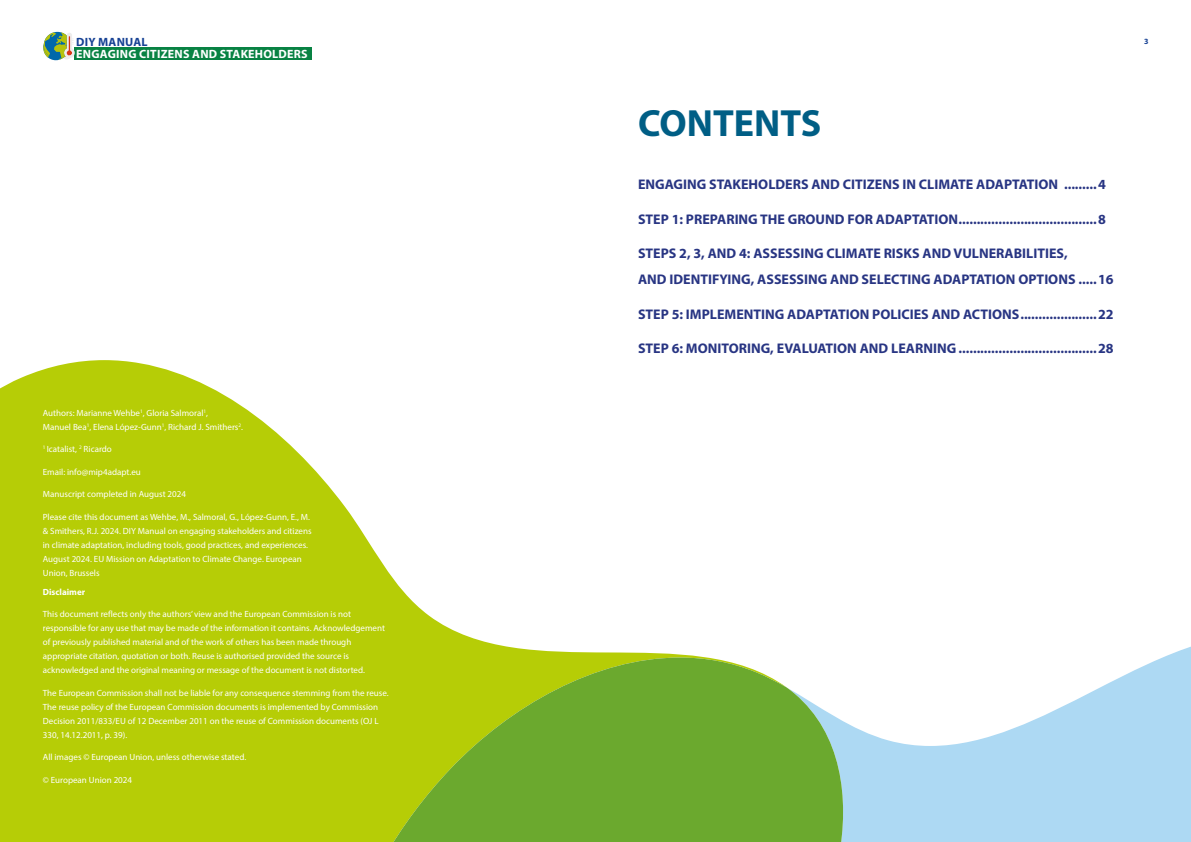
<style>
.page{position:relative;width:1191px;height:842px;background:#fff}
.page>*{position:absolute;margin:0;border:0;box-sizing:border-box;transform-origin:0 0}
.EU_-_Titles_Small{font:700 38px "Myriad Pro";color:#005e85}
.EU_Ameneded{font:700 14px/26px "Myriad Pro";color:#283583}
.EU_Ameneded-2{font:700 12px "Myriad Pro";letter-spacing:.02em;color:#fff}
.EU_Ameneded-3{font:700 12px "Myriad Pro";letter-spacing:.02em;color:#164194}
.EU_Ameneded-4{font:9px/14px "Myriad Pro";color:#fff}
.EU_Ameneded-5{font:700 9px "Myriad Pro";color:#fff}
.t1{font:700 8px "Myriad Pro";color:#164194}
</style>
<div class="page">
<svg style="left:0;top:360px;width:703px;height:482px;fill:#b6cd06"></svg>
<svg style="left:850px;top:646px;width:341px;height:196px;fill:#add9f3"></svg>
<svg style="left:383px;top:657px;width:467px;height:185px;background:#83b633"></svg>
<div style="left:75px;top:47px;width:237px;height:12px;background:#088243"></div>
<svg style="left:43px;top:32px;width:32px;height:28px"></svg>
<p class="EU_Ameneded-3" style="left:76px;top:34px;width:73px">DIY MANUAL</p>
<p class="EU_Ameneded-2" style="left:76px;top:46px;width:233px">ENGAGING CITIZENS AND STAKEHOLDERS</p>
<p class="EU_Ameneded-4" style="left:43px;top:406px;width:202px">Authors: Marianne Wehbe<sup>1</sup>, Gloria Salmoral<sup>1</sup>,<br>Manuel Bea<sup>1</sup>, Elena López-Gunn<sup>1</sup>, Richard J. Smithers<sup>2</sup>.</p>
<p class="EU_Ameneded-4" style="left:43px;top:442px;width:70px"><sup>1</sup> Icatalist, <sup>2</sup> Ricardo</p>
<p class="EU_Ameneded-4" style="left:43px;top:465px;width:99px">Email: info@mip4adapt.eu</p>
<p class="EU_Ameneded-4" style="left:43px;top:487px;width:145px">Manuscript completed in August 2024</p>
<p class="EU_Ameneded-4" style="left:43px;top:510px;width:270px">Please cite this document as Wehbe, M., Salmoral, G., López-Gunn, E., M. &amp; Smithers, R.J. 2024. DIY Manual on engaging stakeholders and citizens in climate adaptation, including tools, good practices, and experiences.<br>August 2024. EU Mission on Adaptation to Climate Change. European Union, Brussels</p>
<p class="EU_Ameneded-5" style="left:43px;top:586px;width:44px">Disclaimer</p>
<p class="EU_Ameneded-4" style="left:43px;top:607px;width:344px">This document reflects only the authors’ view and the European Commission is not responsible for any use that may be made of the information it contains. Acknowledgement of previously published material and of the work of others has been made through appropriate citation, quotation or both. Reuse is authorised provided the source is acknowledged and the original meaning or message of the document is not distorted.</p>
<p class="EU_Ameneded-4" style="left:43px;top:686px;width:347px">The European Commission shall not be liable for any consequence stemming from the reuse.<br>The reuse policy of the European Commission documents is implemented by Commission Decision 2011/833/EU of 12 December 2011 on the reuse of Commission documents (OJ L 330, 14.12.2011, p. 39).</p>
<p class="EU_Ameneded-4" style="left:43px;top:750px;width:205px">All images © European Union, unless otherwise stated.</p>
<p class="EU_Ameneded-4" style="left:43px;top:773px;width:91px">© European Union 2024</p>
<p class="EU_-_Titles_Small" style="left:638px;top:99px;width:185px">CONTENTS</p>
<p class="EU_Ameneded" style="left:638px;top:171px;width:469px">ENGAGING STAKEHOLDERS AND CITIZENS IN CLIMATE ADAPTATION .........4</p>
<p class="EU_Ameneded" style="left:638px;top:205px;width:469px">STEP 1: PREPARING THE GROUND FOR ADAPTATION......................................8</p>
<p class="EU_Ameneded" style="left:638px;top:240px;width:477px">STEPS 2, 3, AND 4: ASSESSING CLIMATE RISKS AND VULNERABILITIES,<br>AND IDENTIFYING, ASSESSING AND SELECTING ADAPTATION OPTIONS .....16</p>
<p class="EU_Ameneded" style="left:638px;top:300px;width:477px">STEP 5: IMPLEMENTING ADAPTATION POLICIES AND ACTIONS.....................22</p>
<p class="EU_Ameneded" style="left:638px;top:335px;width:477px">STEP 6: MONITORING, EVALUATION AND LEARNING ......................................28</p>
<p class="t1" style="left:1144px;top:36px;width:6px">3</p>
</div>
